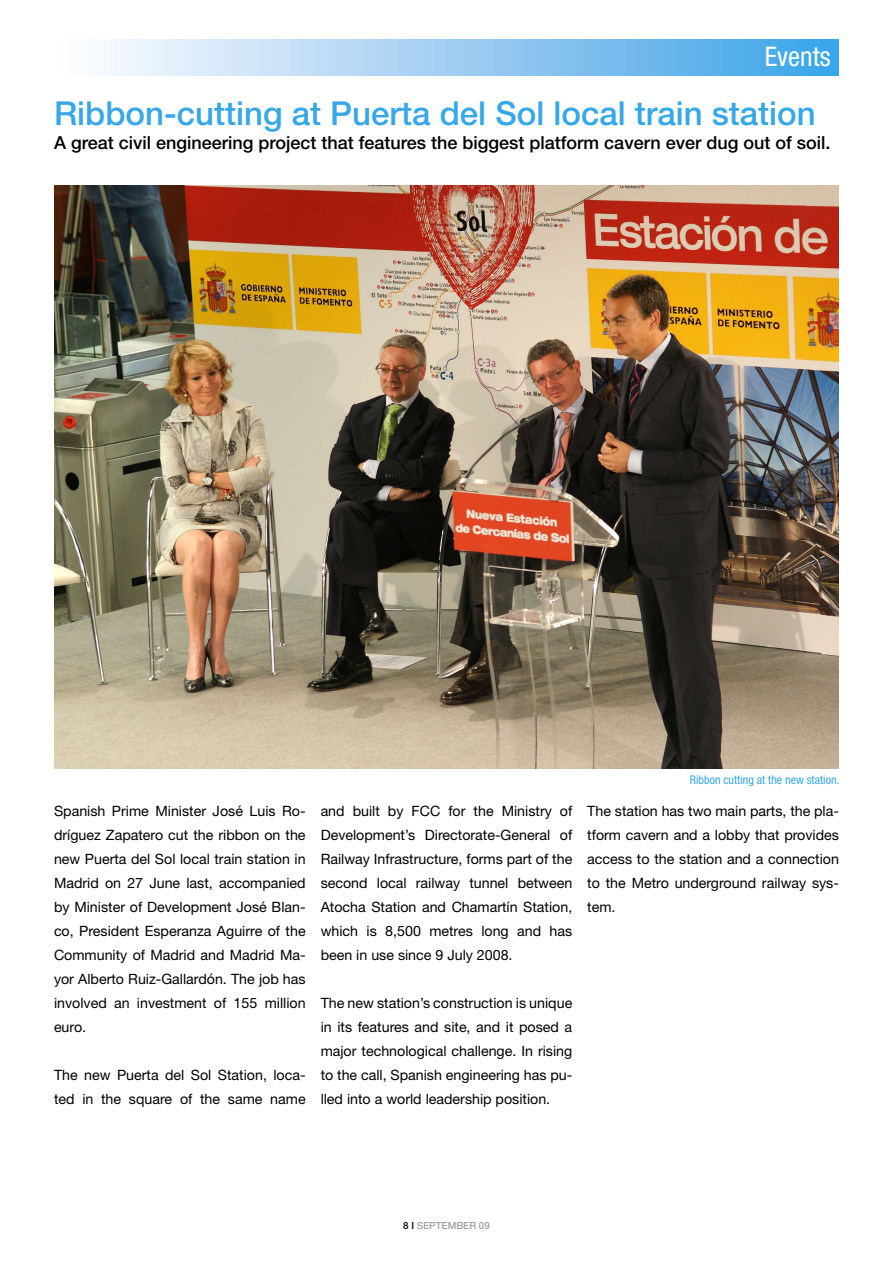
<style>
.page{position:relative;width:893px;height:1263px;background:#fff}
.page>*{position:absolute;margin:0;border:0;box-sizing:border-box;transform-origin:0 0}
.t1{font:500 33px "Helvetica Neue";color:#36a7e9}
.t2{font:condensed 27px "Helvetica Neue";color:#fff}
.t3{font:500 18px "Helvetica Neue";color:#000}
.t4{font:14.25px/24px "Helvetica Neue";color:#000;text-align:justify}
.t5{font:condensed 12px "Helvetica Neue";color:#36a7e9}
.t6{font:500 9.75px "Helvetica Neue";color:#9f9f9f}
.s1{color:#000}
</style>
<div class="page">
<div style="left:54px;top:40px;width:785px;height:36px;background:linear-gradient(to right,#fffdfe,#3ca2e7)"></div>
<img style="left:54px;top:185px;width:785px;height:583px">
<p class="t2" style="left:765px;top:41px;width:67px">Events</p>
<p class="t1" style="left:54px;top:93px;width:763px">Ribbon-cutting at Puerta del Sol local train station</p>
<p class="t3" style="left:54px;top:132px;width:778px">A great civil engineering project that features the biggest platform cavern ever dug out of soil.</p>
<p class="t4" style="left:54px;top:799px;width:253px">Spanish Prime Minister José Luis Ro&shy;dríguez Zapatero cut the ribbon on the new Puerta del Sol local train station in Madrid on 27 June last, accompanied by Minister of Development José Blan&shy;co, President Esperanza Aguirre of the Community of Madrid and Madrid Ma&shy;yor Alberto Ruiz-Gallardón. The job has involved an investment of 155 million euro.</p>
<p class="t4" style="left:54px;top:1063px;width:253px">The new Puerta del Sol Station, loca&shy;ted in the square of the same name</p>
<p class="t4" style="left:321px;top:799px;width:253px">and built by FCC for the Ministry of Development’s Directorate-General of Railway Infrastructure, forms part of the second local railway tunnel between Atocha Station and Chamartín Station, which is 8,500 metres long and has been in use since 9 July 2008.</p>
<p class="t4" style="left:321px;top:991px;width:253px">The new station’s construction is unique in its features and site, and it posed a major technological challenge. In rising to the call, Spanish engineering has pu&shy;lled into a world leadership position.</p>
<p class="t5" style="left:690px;top:773px;width:151px">Ribbon cutting at the new station.</p>
<p class="t4" style="left:587px;top:799px;width:253px">The station has two main parts, the pla&shy;tform cavern and a lobby that provides access to the station and a connection to the Metro underground railway sys&shy;tem.</p>
<p class="t6" style="left:403px;top:1219px;width:88px"><span class="s1">8 I</span> SEPTEMBER 09</p>
</div>
